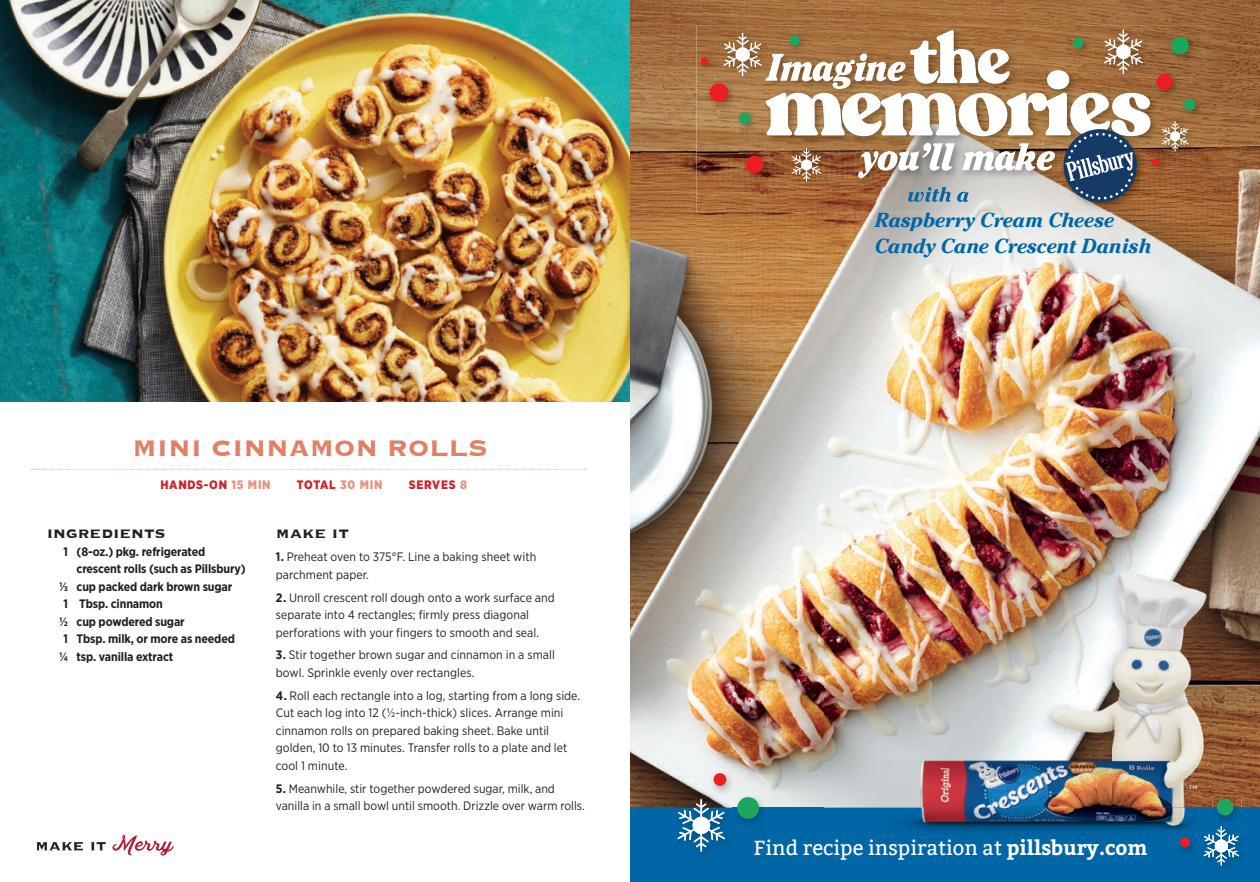
<style>
.page{position:relative;width:1260px;height:882px;background:#fff}
.page>*{position:absolute;margin:0;border:0;box-sizing:border-box;transform-origin:0 0}
.t1{font:700 29.22px "Copperplate";color:#e18066}
.t2{font:italic 700 21.35px/25.6px "Cheltenham Pro";color:#0066a5}
.t3{font:20.3px "Bitter";color:#fff}
.t4{font:700 19.25px "Copperplate";color:#231f20}
.t5{font:12.42px "Gotham";color:#fff}
.Recipe_Steps{font:12.25px/17.5px "Gotham Narrow";letter-spacing:.005em;color:#231f20}
.t6{font:700 12.25px/17.5px "Gotham Narrow";letter-spacing:-.01em;color:#231f20}
.Recipe_Prep___Serve{font:900 12.25px "Gotham Narrow";letter-spacing:.06em;color:#d1232a}
.s1{color:#e59279}
.s2{font-weight:700}
.s3{font-size:14px}
</style>
<div class="page">
<img style="left:630px;top:0;width:630px;height:808px">
<div style="left:630px;top:808px;width:630px;height:74px;background:#0066a5"></div>
<img style="left:673px;top:796px;width:60px;height:57px">
<svg style="left:677px;top:799px;width:48px;height:53px"></svg>
<img style="left:735px;top:794px;width:32px;height:30px">
<div style="left:737px;top:797px;width:22px;height:22px;background:#1ca85c;border-radius:50%"></div>
<img style="left:709px;top:770px;width:26px;height:26px">
<svg style="left:733px;top:794px;width:2px;height:14px"></svg>
<div style="left:714px;top:773px;width:12px;height:13px;background:#ee1d23;border-radius:50%"></div>
<img style="left:824px;top:530px;width:436px;height:303px">
<img style="left:1199px;top:823px;width:48px;height:33px">
<img style="left:1203px;top:827px;width:36px;height:39px">
<img style="left:1212px;top:796px;width:29px;height:29px">
<img style="left:1217px;top:799px;width:16px;height:16px">
<img style="left:1181px;top:841px;width:12px;height:11px">
<svg style="left:1180px;top:837px;width:10px;height:10px"></svg>
<img style="left:697px;top:26px;width:508px;height:186px">
<div style="left:1157px;top:74px;width:16px;height:16px;background:#ee1d23;border-radius:50%"></div>
<div style="left:1184px;top:99px;width:12px;height:11px;background:#1ca85c;border-radius:50%"></div>
<div style="left:1152px;top:158px;width:7px;height:8px;background:#ee1d23;border-radius:50%"></div>
<div style="left:710px;top:83px;width:18px;height:19px;background:#ee1d23;border-radius:50%"></div>
<div style="left:701px;top:57px;width:7px;height:8px;background:#ee1d23;border-radius:50%"></div>
<div style="left:1171px;top:37px;width:18px;height:17px;background:#1ca85c;border-radius:50%"></div>
<svg style="left:1162px;top:121px;width:27px;height:31px"></svg>
<svg style="left:723px;top:30px;width:428px;height:173px"></svg>
<img style="left:0;top:0;width:630px;height:402px">
<svg style="left:32px;top:469px;width:554px;height:1px"></svg>
<svg style="left:112px;top:835px;width:62px;height:21px"></svg>
<svg style="left:37px;top:842px;width:69px;height:9px"></svg>
<p class="t1" style="left:132px;top:429px;width:357px">MINI CINNAMON ROLLS</p>
<p class="Recipe_Prep___Serve" style="left:160px;top:477px;width:112px">HANDS-ON <span class="s1">15 MIN</span></p>
<p class="Recipe_Prep___Serve" style="left:297px;top:477px;width:87px">TOTAL <span class="s1">30 MIN</span></p>
<p class="Recipe_Prep___Serve" style="left:409px;top:477px;width:60px">SERVES <span class="s1">8</span></p>
<p class="t4" style="left:47px;top:521px;width:120px">ingredients</p>
<p class="t6" style="left:77px;top:543px;width:171px;text-indent:-13px">1 (8-oz.) pkg. refrigerated crescent rolls (such as Pillsbury)</p>
<p class="t6" style="left:59px;top:578px;width:175px">⅓ cup packed dark brown sugar</p>
<p class="t6" style="left:63px;top:595px;width:101px">1 Tbsp. cinnamon</p>
<p class="t6" style="left:59px;top:613px;width:127px">½ cup powdered sugar</p>
<p class="t6" style="left:63px;top:630px;width:173px">1 Tbsp. milk, or more as needed</p>
<p class="t6" style="left:59px;top:648px;width:116px">¼ tsp. vanilla extract</p>
<p class="t4" style="left:276px;top:521px;width:75px">make it</p>
<p class="Recipe_Steps" style="left:276px;top:548px;width:262px"><span class="s2">1.</span> Preheat oven to 375°F. Line a baking sheet with parchment paper.</p>
<p class="Recipe_Steps" style="left:276px;top:588px;width:280px"><span class="s2">2.</span> Unroll crescent roll dough onto a work surface and separate into 4 rectangles; firmly press diagonal perforations with your fingers to smooth and seal.</p>
<p class="Recipe_Steps" style="left:276px;top:646px;width:281px"><span class="s2">3.</span> Stir together brown sugar and cinnamon in a small bowl. Sprinkle evenly over rectangles.</p>
<p class="Recipe_Steps" style="left:276px;top:687px;width:306px"><span class="s2">4.</span> Roll each rectangle into a log, starting from a long side.<br>Cut each log into 12 (½-inch-thick) slices<span class="s3">.</span> Arrange mini cinnamon rolls on prepared baking sheet. Bake until golden, 10 to 13 minutes. Transfer rolls to a plate and let cool 1 minute.</p>
<p class="Recipe_Steps" style="left:276px;top:779px;width:311px"><span class="s2">5.</span> Meanwhile, stir together powdered sugar, milk, and vanilla in a small bowl until smooth. Drizzle over warm rolls.</p>
<p class="t2" style="left:875px;top:207px;width:278px">Raspberry Cream Cheese<br>Candy Cane Crescent Danish</p>
<p class="t3" style="left:754px;top:836px;width:395px">Find recipe inspiration at <span class="s2">pillsbury.com</span></p>
<p class="t5" style="left:1189px;top:782px;width:10px">™</p>
</div>
